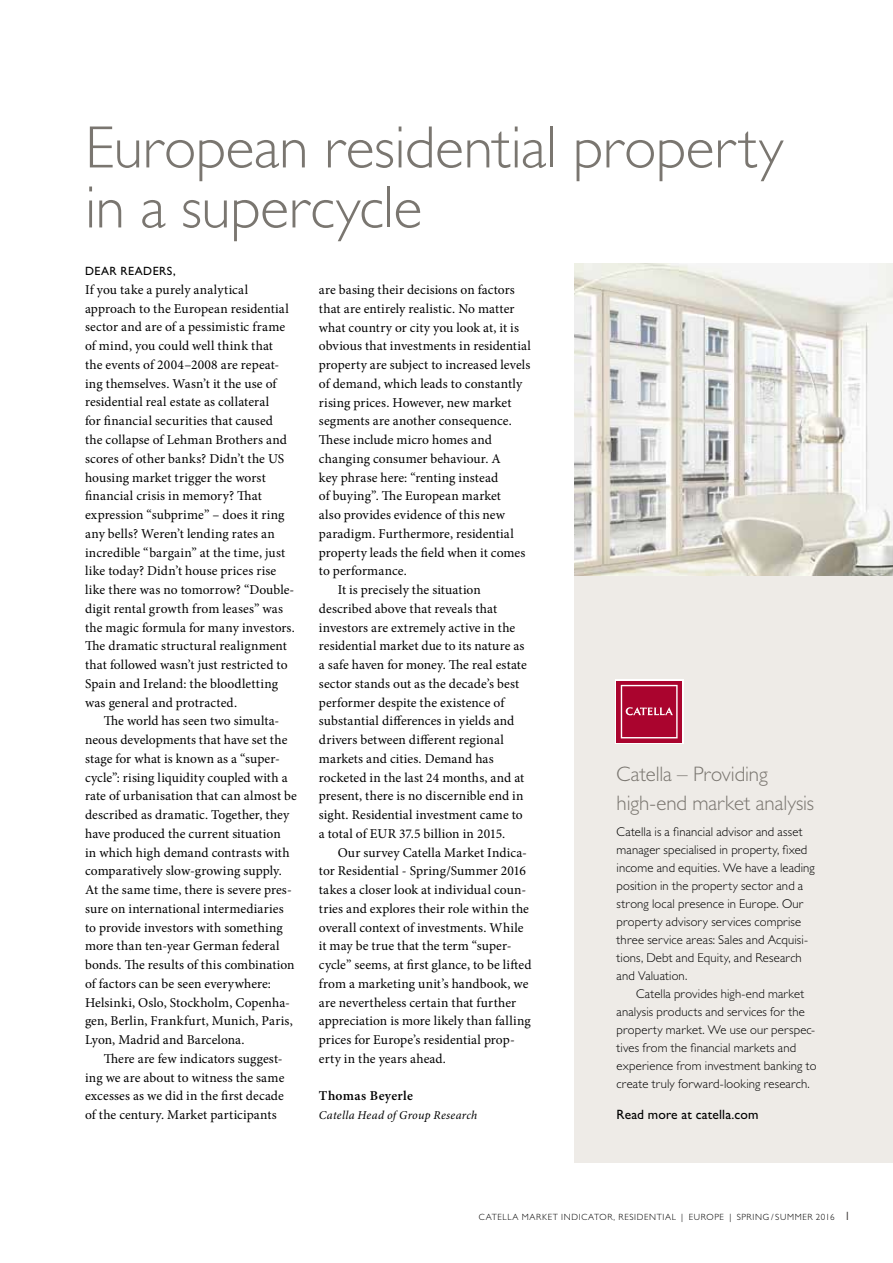
<style>
.page{position:relative;width:893px;height:1263px;background:#fff}
.page>*{position:absolute;margin:0;border:0;box-sizing:border-box;transform-origin:0 0}
.t1{font:300 60px/60px "Gill Sans MT Pro";letter-spacing:-.005em;color:#7a7670}
.t2{font:300 21px/28.5px "Gill Sans MT Pro";letter-spacing:-.005em;color:#7a7670}
.t3{font:13.5px/18.8px "Minion Pro";letter-spacing:.005em;color:#000}
.t4{font:500 13.5px "Gill Sans MT Pro";letter-spacing:.01em;color:#000}
.t5{font:600 13.5px "Minion Pro";letter-spacing:.025em;color:#000}
.t6{font:300 12.75px/18px "Gill Sans MT Pro";letter-spacing:.01em;color:#000}
.t7{font:italic 12px "Minion Pro";letter-spacing:.025em;color:#000}
.t8{font:500 12px "Gill Sans MT Pro";letter-spacing:.035em;color:#000}
.t9{font:300 9px "Gill Sans MT Pro";letter-spacing:.07em;color:#000}
.s1{font-weight:400;font-size:12px;color:#3b3835}
</style>
<div class="page">
<div style="left:574px;top:283px;width:319px;height:880px;background:#eeebe7"></div>
<svg style="left:615px;top:679px;width:68px;height:65px"></svg>
<div style="left:617px;top:681px;width:65px;height:62px;background:linear-gradient(to right,#aa042e,#aa042e)"></div>
<svg style="left:621px;top:685px;width:57px;height:53px;background:#b52449"></svg>
<img style="left:574px;top:264px;width:319px;height:311px">
<h1 class="t1" style="left:85px;top:116px;width:700px">European residential property in a supercycle</h1>
<p class="t8" style="left:85px;top:264px;width:92px">DEAR READERS,</p>
<p class="t3" style="left:85px;top:280px;width:211px">If you take a purely analytical approach to the European residential sector and are of a pessimistic frame of mind, you could well think that<br>the events of 2004–2008 are repeat&shy;ing themselves. Wasn’t it the use of residential real estate as collateral<br>for financial securities that caused<br>the collapse of Lehman Brothers and scores of other banks? Didn’t the US housing market trigger the worst financial crisis in memory? That expression “subprime” – does it ring any bells? Weren’t lending rates an incredible “bargain” at the time, just like today? Didn’t house prices rise like there was no tomorrow? “Double&shy;digit rental growth from leases” was the magic formula for many investors.<br>The dramatic structural realignment that followed wasn’t just restricted to Spain and Ireland: the bloodletting was general and protracted.</p>
<p class="t3" style="left:85px;top:712px;width:213px;text-indent:19px">The world has seen two simulta&shy;neous developments that have set the stage for what is known as a “super&shy;cycle”: rising liquidity coupled with a rate of urbanisation that can almost be described as dramatic. Together, they have produced the current situation<br>in which high demand contrasts with comparatively slow-growing supply.<br>At the same time, there is severe pres&shy;sure on international intermediaries to provide investors with something more than ten-year German federal bonds. The results of this combination of factors can be seen everywhere:<br>Helsinki, Oslo, Stockholm, Copenha&shy;gen, Berlin, Frankfurt, Munich, Paris, Lyon, Madrid and Barcelona.</p>
<p class="t3" style="left:85px;top:1049px;width:201px;text-indent:19px">There are few indicators suggest&shy;ing we are about to witness the same excesses as we did in the first decade of the century. Market participants</p>
<p class="t3" style="left:319px;top:280px;width:197px">are basing their decisions on factors</p>
<p class="t3" style="left:319px;top:299px;width:197px">that are entirely realistic. No matter</p>
<p class="t3" style="left:319px;top:318px;width:202px">what country or city you look at, it is</p>
<p class="t3" style="left:319px;top:337px;width:213px">obvious that investments in residential</p>
<p class="t3" style="left:319px;top:355px;width:213px">property are subject to increased levels</p>
<p class="t3" style="left:319px;top:374px;width:205px">of demand, which leads to constantly</p>
<p class="t3" style="left:319px;top:393px;width:194px">rising prices. However, new market</p>
<p class="t3" style="left:319px;top:412px;width:194px">segments are another consequence.</p>
<p class="t3" style="left:319px;top:430px;width:174px">These include micro homes and</p>
<p class="t3" style="left:319px;top:449px;width:184px">changing consumer behaviour. A</p>
<p class="t3" style="left:319px;top:468px;width:181px">key phrase here: “renting instead</p>
<p class="t3" style="left:319px;top:487px;width:184px">of buying”. The European market</p>
<p class="t3" style="left:319px;top:505px;width:188px">also provides evidence of this new</p>
<p class="t3" style="left:319px;top:524px;width:196px">paradigm. Furthermore, residential</p>
<p class="t3" style="left:319px;top:543px;width:208px">property leads the field when it comes</p>
<p class="t3" style="left:319px;top:562px;width:89px">to performance.</p>
<p class="t3" style="left:338px;top:580px;width:145px">It is precisely the situation</p>
<p class="t3" style="left:319px;top:599px;width:180px">described above that reveals that</p>
<p class="t3" style="left:319px;top:618px;width:198px">investors are extremely active in the</p>
<p class="t3" style="left:319px;top:637px;width:207px">residential market due to its nature as</p>
<p class="t3" style="left:319px;top:655px;width:209px">a safe haven for money. The real estate</p>
<p class="t3" style="left:319px;top:674px;width:202px">sector stands out as the decade’s best</p>
<p class="t3" style="left:319px;top:693px;width:187px">performer despite the existence of</p>
<p class="t3" style="left:319px;top:712px;width:197px">substantial differences in yields and</p>
<p class="t3" style="left:319px;top:730px;width:186px">drivers between different regional</p>
<p class="t3" style="left:319px;top:749px;width:176px">markets and cities. Demand has</p>
<p class="t3" style="left:319px;top:768px;width:207px">rocketed in the last 24 months, and at</p>
<p class="t3" style="left:319px;top:787px;width:206px">present, there is no discernible end in</p>
<p class="t3" style="left:319px;top:805px;width:205px">sight. Residential investment came to</p>
<p class="t3" style="left:319px;top:824px;width:188px">a total of EUR 37.5 billion in 2015.</p>
<p class="t3" style="left:338px;top:843px;width:191px">Our survey Catella Market Indica-</p>
<p class="t3" style="left:319px;top:862px;width:208px">tor Residential - Spring/Summer 2016</p>
<p class="t3" style="left:319px;top:880px;width:209px">takes a closer look at individual coun-</p>
<p class="t3" style="left:319px;top:899px;width:212px">tries and explores their role within the</p>
<p class="t3" style="left:319px;top:918px;width:206px">overall context of investments. While</p>
<p class="t3" style="left:319px;top:937px;width:193px">it may be true that the term “super-</p>
<p class="t3" style="left:319px;top:955px;width:214px">cycle” seems, at first glance, to be lifted</p>
<p class="t3" style="left:319px;top:974px;width:211px">from a marketing unit’s handbook, we</p>
<p class="t3" style="left:319px;top:993px;width:199px">are nevertheless certain that further</p>
<p class="t3" style="left:319px;top:1012px;width:213px">appreciation is more likely than falling</p>
<p class="t3" style="left:319px;top:1030px;width:197px">prices for Europe’s residential prop-</p>
<p class="t3" style="left:319px;top:1049px;width:129px">erty in the years ahead.</p>
<p class="t5" style="left:319px;top:1087px;width:96px">Thomas Beyerle</p>
<p class="t7" style="left:319px;top:1107px;width:160px">Catella Head of Group Research</p>
<h2 class="t2" style="left:617px;top:760px;width:199px">Catella – Providing high-end market analysis</h2>
<p class="t6" style="left:617px;top:822px;width:200px">Catella is a financial advisor and asset manager specialised in property, fixed income and equities. We have a leading position in the property sector and a strong local presence in Europe. Our property advisory services comprise three service areas: Sales and Acquisi&shy;tions, Debt and Equity, and Research and Valuation.</p>
<p class="t6" style="left:617px;top:984px;width:201px;text-indent:19px">Catella provides high-end market analysis products and services for the property market. We use our perspec&shy;tives from the financial markets and experience from investment banking to create truly forward-looking research.</p>
<p class="t4" style="left:617px;top:1106px;width:143px">Read more at catella.com</p>
<p class="t9" style="left:479px;top:1212px;width:373px">CATELLA MARKET INDICATOR, RESIDENTIAL | EUROPE | SPRING /SUMMER 2016 <span class="s1">1</span></p>
</div>
